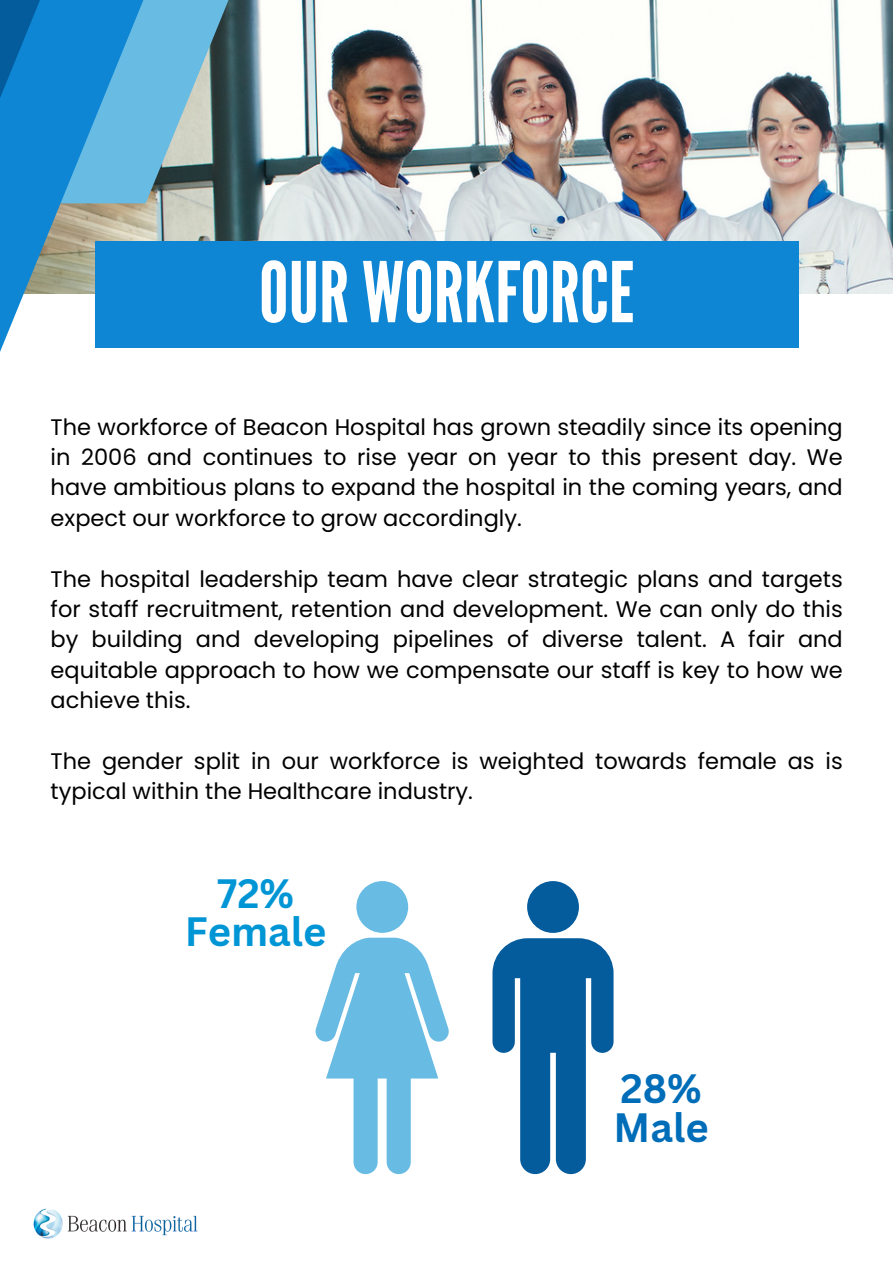
<style>
.page{position:relative;width:893px;height:1264px;background:#fff}
.page>*{position:absolute;margin:0;border:0;box-sizing:border-box;transform-origin:0 0}
.t1{font:83.4px "League Gothic";color:#fff}
.t2{font:700 39.9px "Canva Sans";color:#0095d5}
.t3{font:700 39.9px "Canva Sans";color:#006db8}
.t4{font:22.5px/30.3px "Poppins";color:#000;text-align:justify}
</style>
<div class="page">
<img style="left:148px;top:0;width:744px;height:295px">
<svg style="left:148px;top:0;width:117px;height:203px;background:#678f9c"></svg>
<svg style="left:0;top:0;width:148px;height:352px"></svg>
<svg style="left:0;top:0;width:119px;height:167px;background:#1788d0"></svg>
<div style="left:95px;top:241px;width:703px;height:107px;background:#0e86d4"></div>
<img style="left:33px;top:1208px;width:165px;height:31px">
<div style="left:527px;top:881px;width:52px;height:51px;background:#055c9d;border-radius:50%"></div>
<svg style="left:492px;top:938px;width:121px;height:235px"></svg>
<div style="left:356px;top:881px;width:52px;height:51px;background:#68bbe3;border-radius:50%"></div>
<svg style="left:315px;top:937px;width:133px;height:236px"></svg>
<p class="t1" style="left:259px;top:244px;width:377px">OUR WORKFORCE</p>
<p class="t4" style="left:51px;top:411px;width:793px">The workforce of Beacon Hospital has grown steadily since its opening in 2006 and continues to rise year on year to this present day. We have ambitious plans to expand the hospital in the coming years, and expect our workforce to grow accordingly.</p>
<p class="t4" style="left:51px;top:563px;width:793px">The hospital leadership team have clear strategic plans and targets for staff recruitment, retention and development. We can only do this by building and developing pipelines of diverse talent. A fair and equitable approach to how we compensate our staff is key to how we achieve this.</p>
<p class="t4" style="left:51px;top:745px;width:793px">The gender split in our workforce is weighted towards female as is typical within the Healthcare industry.</p>
<p class="t2" style="left:217px;top:865px;width:78px">72%</p>
<p class="t2" style="left:185px;top:903px;width:143px">Female</p>
<p class="t3" style="left:620px;top:1060px;width:83px">28%</p>
<p class="t3" style="left:613px;top:1099px;width:97px">Male</p>
</div>
